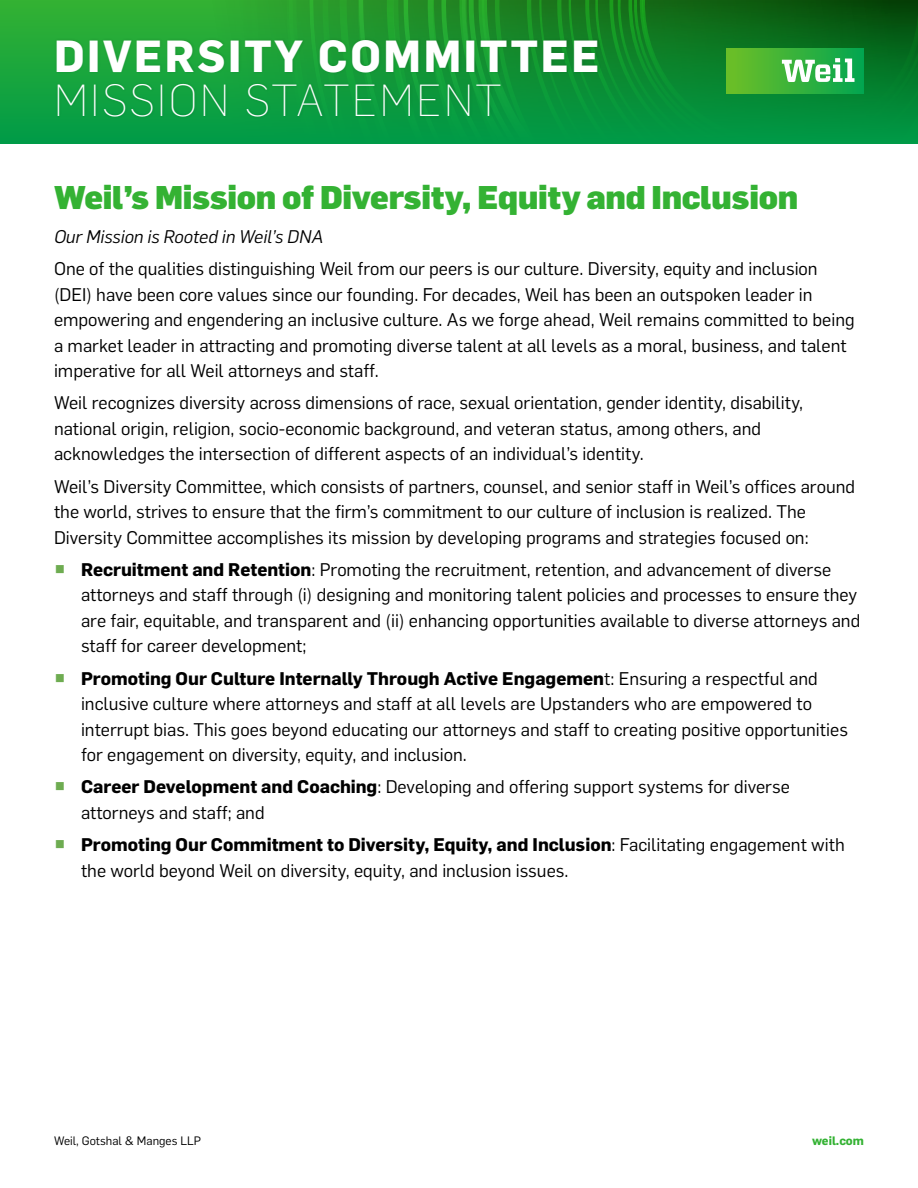
<style>
.page{position:relative;width:918px;height:1188px;background:#fff}
.page>*{position:absolute;margin:0;border:0;box-sizing:border-box;transform-origin:0 0}
.t1{font:700 44.1px "Flama";letter-spacing:.06em;color:#fff}
.t2{font:200 44.1px "Flama";letter-spacing:.06em;color:#fff}
.t3{font:900 32.25px "Flama";letter-spacing:-.01em;color:#34b233}
.t4{font:18px/25.5px "Flama";color:#000}
.t5{font:italic 18px "Flama";color:#000}
.t6{font:12px "Flama";color:#000}
.t7{font:700 12px "Flama";color:#34b233}
.s1{font-weight:700}
</style>
<div class="page">
<svg style="left:0;top:2px;width:618px;height:142px;background:#169d38"></svg>
<div style="left:55px;top:37px;width:546px;height:82px;background:#000;opacity:.12"></div>
<svg style="left:618px;top:0;width:300px;height:144px;background:#158832"></svg>
<h1 class="t1" style="left:54px;top:24px;width:547px">DIVERSITY COMMITTEE</h1>
<h1 class="t2" style="left:54px;top:71px;width:449px">MISSION STATEMENT</h1>
<h2 class="t3" style="left:54px;top:174px;width:746px">Weil’s Mission of Diversity, Equity and Inclusion</h2>
<p class="t5" style="left:54px;top:224px;width:271px">Our Mission is Rooted in Weil’s DNA</p>
<p class="t4" style="left:54px;top:255px;width:802px">One of the qualities distinguishing Weil from our peers is our culture. Diversity, equity and inclusion (DEI) have been core values since our founding. For decades, Weil has been an outspoken leader in empowering and engendering an inclusive culture. As we forge ahead, Weil remains committed to being a market leader in attracting and promoting diverse talent at all levels as a moral, business, and talent imperative for all Weil attorneys and staff.</p>
<p class="t4" style="left:54px;top:389px;width:751px">Weil recognizes diversity across dimensions of race, sexual orientation, gender identity, disability, national origin, religion, socio-economic background, and veteran status, among others, and acknowledges the intersection of different aspects of an individual’s identity.</p>
<p class="t4" style="left:54px;top:472px;width:803px">Weil’s Diversity Committee, which consists of partners, counsel, and senior staff in Weil’s offices around the world, strives to ensure that the firm’s commitment to our culture of inclusion is realized. The<br>Diversity Committee accomplishes its mission by developing programs and strategies focused on:</p>
<p class="t4" style="left:81px;top:556px;width:781px"><span class="s1">Recruitment and Retention</span>: Promoting the recruitment, retention, and advancement of diverse attorneys and staff through (i) designing and monitoring talent policies and processes to ensure they are fair, equitable, and transparent and (ii) enhancing opportunities available to diverse attorneys and staff for career development;</p>
<p class="t4" style="left:81px;top:664px;width:769px"><span class="s1">Promoting Our Culture Internally Through Active Engagemen</span>t: Ensuring a respectful and inclusive culture where attorneys and staff at all levels are Upstanders who are empowered to interrupt bias. This goes beyond educating our attorneys and staff to creating positive opportunities for engagement on diversity, equity, and inclusion.</p>
<p class="t4" style="left:81px;top:773px;width:710px"><span class="s1">Career Development and Coaching</span>: Developing and offering support systems for diverse attorneys and staff; and</p>
<p class="t4" style="left:81px;top:831px;width:765px"><span class="s1">Promoting Our Commitment to Diversity, Equity, and Inclusion</span>: Facilitating engagement with the world beyond Weil on diversity, equity, and inclusion issues.</p>
<p class="t6" style="left:54px;top:1133px;width:149px">Weil, Gotshal &amp; Manges LLP</p>
<p class="t7" style="left:812px;top:1132px;width:53px">weil.com</p>
</div>
